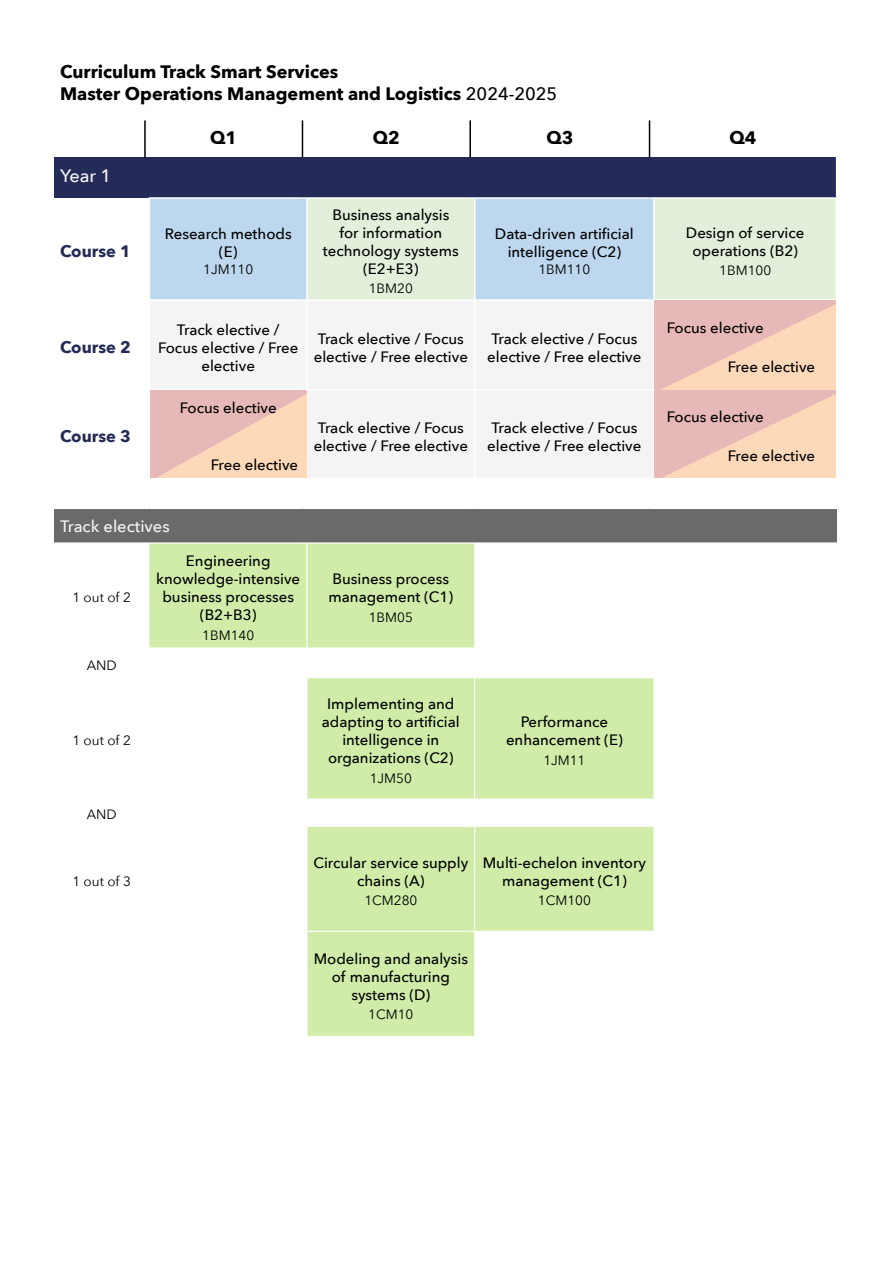
<style>
.page{position:relative;width:893px;height:1263px;background:#fff}
.page>*{position:absolute;margin:0;border:0;box-sizing:border-box;transform-origin:0 0}
.t1{font:700 18px "Avenir Next";color:#000}
.t2{font:500 18px "Avenir Next";color:#f5f4f4}
.t3{font:700 16.5px "Avenir Next";color:#242b58}
.t4{font:500 16.5px "Avenir Next";color:#f5f4f4}
.t5{font:500 15px/18px "Avenir Next";color:#000;text-align:center}
.t6{font:13.5px "Avenir Next";color:#000}
.s1{font-weight:500}
</style>
<div class="page">
<div style="left:54px;top:158px;width:782px;height:40px;background:#242b58"></div>
<div style="left:150px;top:199px;width:156px;height:100px;background:#bdd7ee"></div>
<svg style="left:308px;top:199px;width:528px;height:100px;background:#d5e6e0"></svg>
<div style="left:151px;top:301px;width:498px;height:88px;background:#f5f4f4"></div>
<div style="left:308px;top:391px;width:341px;height:86px;background:#f5f4f4"></div>
<div style="left:54px;top:508px;width:782px;height:35px;background:#696a69"></div>
<div style="left:307px;top:931px;width:168px;height:105px;background:#d0eca8"></div>
<hr style="left:54px;top:508px;width:91px;height:1px;background:#fff">
<hr style="left:149px;top:508px;width:153px;height:1px;background:#fff">
<hr style="left:307px;top:508px;width:163px;height:1px;background:#fff">
<hr style="left:475px;top:508px;width:174px;height:1px;background:#fff">
<hr style="left:54px;top:542px;width:91px;height:1px;background:#fff">
<hr style="left:654px;top:542px;width:183px;height:1px;background:#fff">
<hr style="left:306px;top:932px;width:2px;height:104px;background:#fff">
<hr style="left:474px;top:932px;width:1px;height:104px;background:#fff">
<svg style="left:145px;top:542px;width:509px;height:390px"></svg>
<hr style="left:149px;top:197px;width:153px;height:2px;background:#fff">
<hr style="left:307px;top:197px;width:163px;height:2px;background:#fff">
<hr style="left:475px;top:197px;width:174px;height:2px;background:#fff">
<hr style="left:474px;top:199px;width:1px;height:100px;background:#fff">
<hr style="left:654px;top:197px;width:183px;height:2px;background:#fff">
<hr style="left:653px;top:199px;width:2px;height:100px;background:#fff">
<hr style="left:306px;top:301px;width:2px;height:88px;background:#fff">
<hr style="left:474px;top:301px;width:1px;height:88px;background:#fff">
<hr style="left:474px;top:391px;width:1px;height:87px;background:#fff">
<hr style="left:144px;top:120px;width:2px;height:38px;background:#000">
<hr style="left:302px;top:120px;width:1px;height:38px;background:#000">
<hr style="left:469px;top:120px;width:2px;height:38px;background:#000">
<hr style="left:649px;top:120px;width:1px;height:38px;background:#000">
<svg style="left:150px;top:390px;width:157px;height:88px;background:#f0c7b7"></svg>
<svg style="left:649px;top:299px;width:188px;height:210px"></svg>
<p class="t1" style="left:60px;top:56px;width:280px">Curriculum Track Smart Services</p>
<p class="t1" style="left:60px;top:78px;width:499px">Master Operations Management and Logistics <span class="s1">2024-2025</span></p>
<p class="t1" style="left:210px;top:123px;width:29px">Q1</p>
<p class="t1" style="left:373px;top:123px;width:29px">Q2</p>
<p class="t1" style="left:546px;top:123px;width:29px">Q3</p>
<p class="t1" style="left:729px;top:123px;width:29px">Q4</p>
<p class="t2" style="left:60px;top:160px;width:53px">Year 1</p>
<p class="t3" style="left:60px;top:237px;width:72px">Course 1</p>
<p class="t3" style="left:60px;top:333px;width:72px">Course 2</p>
<p class="t3" style="left:60px;top:422px;width:72px">Course 3</p>
<p class="t5" style="left:165px;top:224px;width:128px">Research methods (E)</p>
<p class="t6" style="left:203px;top:258px;width:51px">1JM110</p>
<p class="t5" style="left:323px;top:205px;width:137px">Business analysis for information technology systems (E2+E3)</p>
<p class="t6" style="left:369px;top:277px;width:46px">1BM20</p>
<p class="t5" style="left:495px;top:224px;width:140px">Data-driven artificial intelligence (C2)</p>
<p class="t6" style="left:538px;top:258px;width:53px">1BM110</p>
<p class="t5" style="left:158px;top:320px;width:142px">Track elective /<br>Focus elective / Free elective</p>
<p class="t5" style="left:314px;top:329px;width:156px;text-align:left">Track elective / Focus elective / Free elective</p>
<p class="t5" style="left:487px;top:329px;width:156px;text-align:left">Track elective / Focus elective / Free elective</p>
<p class="t5" style="left:180px;top:398px;width:98px">Focus elective</p>
<p class="t5" style="left:211px;top:455px;width:89px">Free elective</p>
<p class="t5" style="left:314px;top:418px;width:156px;text-align:left">Track elective / Focus elective / Free elective</p>
<p class="t5" style="left:487px;top:418px;width:156px;text-align:left">Track elective / Focus elective / Free elective</p>
<p class="t4" style="left:60px;top:513px;width:111px">Track electives</p>
<p class="t6" style="left:72px;top:586px;width:60px">1 out of 2</p>
<p class="t6" style="left:87px;top:653px;width:31px">AND</p>
<p class="t6" style="left:72px;top:729px;width:60px">1 out of 2</p>
<p class="t6" style="left:87px;top:803px;width:31px">AND</p>
<p class="t6" style="left:72px;top:869px;width:60px">1 out of 3</p>
<p class="t5" style="left:156px;top:552px;width:145px">Engineering knowledge-intensive business processes (B2+B3)</p>
<p class="t6" style="left:202px;top:623px;width:53px">1BM140</p>
<p class="t5" style="left:328px;top:570px;width:126px;text-align:left">Business process management (C1)</p>
<p class="t6" style="left:369px;top:605px;width:46px">1BM05</p>
<p class="t5" style="left:322px;top:695px;width:140px">Implementing and adapting to artificial intelligence in organizations (C2)</p>
<p class="t6" style="left:370px;top:766px;width:44px">1JM50</p>
<p class="t5" style="left:313px;top:853px;width:156px">Circular service supply chains (A)</p>
<p class="t6" style="left:364px;top:889px;width:55px">1CM280</p>
<p class="t5" style="left:506px;top:713px;width:118px">Performance enhancement (E)</p>
<p class="t6" style="left:543px;top:748px;width:44px">1JM11</p>
<p class="t5" style="left:483px;top:853px;width:165px">Multi-echelon inventory management (C1)</p>
<p class="t6" style="left:538px;top:889px;width:55px">1CM100</p>
<p class="t5" style="left:314px;top:949px;width:156px">Modeling and analysis of manufacturing systems (D)</p>
<p class="t6" style="left:368px;top:1003px;width:47px">1CM10</p>
<p class="t5" style="left:686px;top:223px;width:120px">Design of service operations (B2)</p>
<p class="t6" style="left:719px;top:259px;width:53px">1BM100</p>
<p class="t5" style="left:667px;top:318px;width:98px">Focus elective</p>
<p class="t5" style="left:728px;top:357px;width:89px">Free elective</p>
<p class="t5" style="left:667px;top:407px;width:98px">Focus elective</p>
<p class="t5" style="left:728px;top:446px;width:89px">Free elective</p>
</div>
